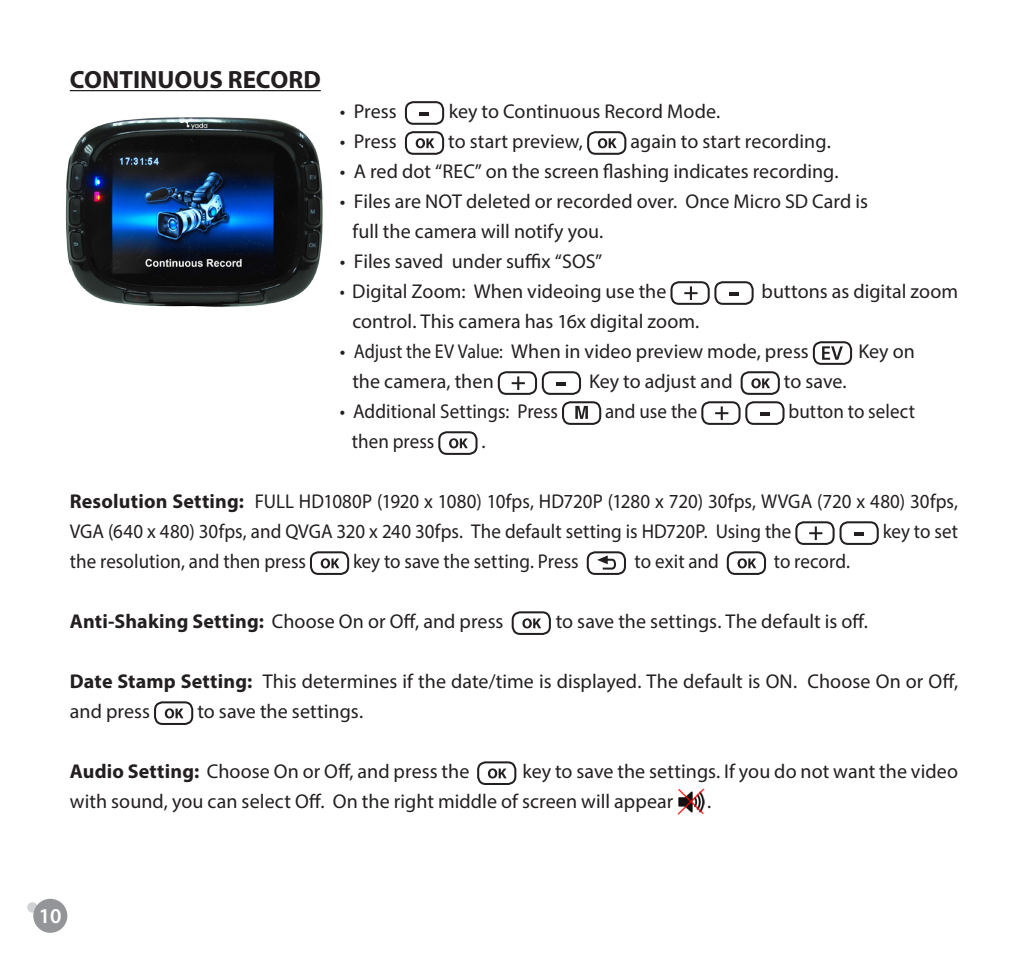
<style>
.page{position:relative;width:1028px;height:957px;background:#fff}
.page>*{position:absolute;margin:0;border:0;box-sizing:border-box;transform-origin:0 0}
.t1{font:700 25px "Myriad Pro";color:#231f20}
.t2{font:600 21.25px "Myriad Pro";color:#fff}
.t3{font:20px/30px "Myriad Pro";color:#231f20}
.t4{font:20px/30px "Myriad Pro";color:#231f20;scale:.95 1}
.t5{font:20px "Myriad Pro";color:#231f20;scale:.9 1}
.s1{font-weight:700}
</style>
<div class="page">
<div style="left:27px;top:902px;width:11px;height:10px;background:#d1d2d4;border-radius:50%"></div>
<div style="left:33px;top:899px;width:34px;height:34px;background:#939598;border-radius:50%"></div>
<hr style="left:70px;top:90px;width:251px;height:1px;background:#231f20">
<div style="left:405px;top:101px;width:39px;height:24px;border:2px solid #231f20;border-radius:8px"></div>
<svg style="left:420px;top:112px;width:9px;height:3px"></svg>
<div style="left:405px;top:131px;width:39px;height:24px;border:2px solid #231f20;border-radius:8px"></div>
<svg style="left:416px;top:138px;width:18px;height:10px"></svg>
<div style="left:587px;top:131px;width:39px;height:24px;border:2px solid #231f20;border-radius:8px"></div>
<svg style="left:598px;top:138px;width:18px;height:10px"></svg>
<div style="left:670px;top:281px;width:39px;height:24px;border:2px solid #231f20;border-radius:8px"></div>
<svg style="left:684px;top:286px;width:13px;height:14px"></svg>
<div style="left:714px;top:281px;width:39px;height:24px;border:2px solid #231f20;border-radius:8px"></div>
<svg style="left:729px;top:292px;width:9px;height:3px"></svg>
<div style="left:813px;top:341px;width:39px;height:24px;border:2px solid #231f20;border-radius:8px"></div>
<svg style="left:822px;top:346px;width:21px;height:14px"></svg>
<div style="left:498px;top:371px;width:39px;height:24px;border:2px solid #231f20;border-radius:8px"></div>
<svg style="left:511px;top:376px;width:14px;height:14px"></svg>
<div style="left:542px;top:371px;width:39px;height:24px;border:2px solid #231f20;border-radius:8px"></div>
<svg style="left:556px;top:382px;width:10px;height:3px"></svg>
<div style="left:740px;top:371px;width:40px;height:24px;border:2px solid #231f20;border-radius:8px"></div>
<svg style="left:751px;top:378px;width:19px;height:10px"></svg>
<div style="left:562px;top:401px;width:39px;height:24px;border:2px solid #231f20;border-radius:8px"></div>
<svg style="left:575px;top:406px;width:13px;height:13px"></svg>
<div style="left:701px;top:401px;width:39px;height:24px;border:2px solid #231f20;border-radius:8px"></div>
<svg style="left:715px;top:406px;width:13px;height:14px"></svg>
<div style="left:745px;top:401px;width:39px;height:24px;border:2px solid #231f20;border-radius:8px"></div>
<svg style="left:760px;top:412px;width:9px;height:3px"></svg>
<div style="left:438px;top:431px;width:39px;height:24px;border:2px solid #231f20;border-radius:8px"></div>
<svg style="left:449px;top:438px;width:19px;height:10px"></svg>
<div style="left:795px;top:521px;width:39px;height:24px;border:2px solid #231f20;border-radius:8px"></div>
<svg style="left:809px;top:526px;width:13px;height:14px"></svg>
<div style="left:839px;top:521px;width:39px;height:24px;border:2px solid #231f20;border-radius:8px"></div>
<svg style="left:854px;top:532px;width:9px;height:3px"></svg>
<div style="left:310px;top:551px;width:39px;height:24px;border:2px solid #231f20;border-radius:8px"></div>
<svg style="left:321px;top:558px;width:18px;height:10px"></svg>
<div style="left:587px;top:551px;width:39px;height:24px;border:2px solid #231f20;border-radius:8px"></div>
<svg style="left:597px;top:555px;width:19px;height:15px"></svg>
<div style="left:726px;top:551px;width:40px;height:24px;border:2px solid #231f20;border-radius:8px"></div>
<svg style="left:737px;top:558px;width:19px;height:10px"></svg>
<div style="left:511px;top:611px;width:40px;height:24px;border:2px solid #231f20;border-radius:8px"></div>
<svg style="left:522px;top:618px;width:19px;height:10px"></svg>
<div style="left:154px;top:701px;width:39px;height:24px;border:2px solid #231f20;border-radius:8px"></div>
<svg style="left:165px;top:708px;width:18px;height:10px"></svg>
<div style="left:477px;top:761px;width:39px;height:24px;border:2px solid #231f20;border-radius:8px"></div>
<svg style="left:488px;top:768px;width:18px;height:10px"></svg>
<img style="left:677px;top:788px;width:27px;height:27px">
<img style="left:65px;top:117px;width:258px;height:190px">
<p class="t1" style="left:70px;top:63px;width:252px">CONTINUOUS RECORD</p>
<p class="t3" style="left:340px;top:96px;width:58px">• Press</p>
<p class="t3" style="left:449px;top:96px;width:273px">key to Continuous Record Mode.</p>
<p class="t3" style="left:340px;top:126px;width:58px">• Press</p>
<p class="t3" style="left:448px;top:126px;width:136px">to start preview,</p>
<p class="t3" style="left:630px;top:126px;width:202px">again to start recording.</p>
<p class="t3" style="left:340px;top:156px;width:500px">• A red dot “REC” on the screen flashing indicates recording.</p>
<p class="t3" style="left:352px;top:186px;width:517px;text-indent:-12px">• Files are NOT deleted or recorded over. Once Micro SD Card is full the camera will notify you.</p>
<p class="t3" style="left:340px;top:246px;width:264px">• Files saved under suffix “SOS”</p>
<p class="t5" style="left:340px;top:279px;width:364px">• Digital Zoom: When videoing use the</p>
<p class="t3" style="left:761px;top:276px;width:198px">buttons as digital zoom</p>
<p class="t3" style="left:352px;top:306px;width:348px">control. This camera has 16x digital zoom.</p>
<p class="t3" style="left:340px;top:336px;width:470px">• Adjust the EV Value: When in video preview mode, press</p>
<p class="t3" style="left:858px;top:336px;width:58px">Key on</p>
<p class="t3" style="left:352px;top:366px;width:143px">the camera, then</p>
<p class="t3" style="left:589px;top:366px;width:145px">Key to adjust and</p>
<p class="t3" style="left:784px;top:366px;width:64px">to save.</p>
<p class="t4" style="left:340px;top:396px;width:231px">• Additional Settings: Press</p>
<p class="t4" style="left:605px;top:396px;width:99px">and use the</p>
<p class="t4" style="left:788px;top:396px;width:135px">button to select</p>
<p class="t4" style="left:352px;top:426px;width:89px">then press</p>
<p class="t3" style="left:481px;top:426px;width:6px">.</p>
<p class="t4" style="left:70px;top:486px;width:936px"><span class="s1">Resolution Setting:</span> FULL HD1080P (1920 x 1080) 10fps, HD720P (1280 x 720) 30fps, WVGA (720 x 480) 30fps,<br>VGA (640 x 480) 30fps, and QVGA 320 x 240 30fps. The default setting is HD720P. Using the</p>
<p class="t4" style="left:882px;top:516px;width:81px">key to set</p>
<p class="t4" style="left:70px;top:546px;width:250px">the resolution, and then press</p>
<p class="t4" style="left:353px;top:546px;width:239px">key to save the setting. Press</p>
<p class="t4" style="left:634px;top:546px;width:90px">to exit and</p>
<p class="t4" style="left:774px;top:546px;width:82px">to record.</p>
<p class="t3" style="left:70px;top:606px;width:435px"><span class="s1">Anti-Shaking Setting:</span> Choose On or Off, and press</p>
<p class="t3" style="left:555px;top:606px;width:314px">to save the settings. The default is off.</p>
<p class="t3" style="left:70px;top:666px;width:890px"><span class="s1">Date Stamp Setting:</span> This determines if the date/time is displayed. The default is ON. Choose On or Off, and press</p>
<p class="t3" style="left:197px;top:696px;width:167px">to save the settings.</p>
<p class="t3" style="left:70px;top:756px;width:401px"><span class="s1">Audio Setting:</span> Choose On or Off, and press the</p>
<p class="t3" style="left:70px;top:756px;width:889px;text-indent:453px">key to save the settings. If you do not want the video with sound, you can select Off. On the right middle of screen will appear</p>
<p class="t3" style="left:707px;top:786px;width:6px">.</p>
<p class="t2" style="left:39px;top:902px;width:24px">10</p>
</div>
